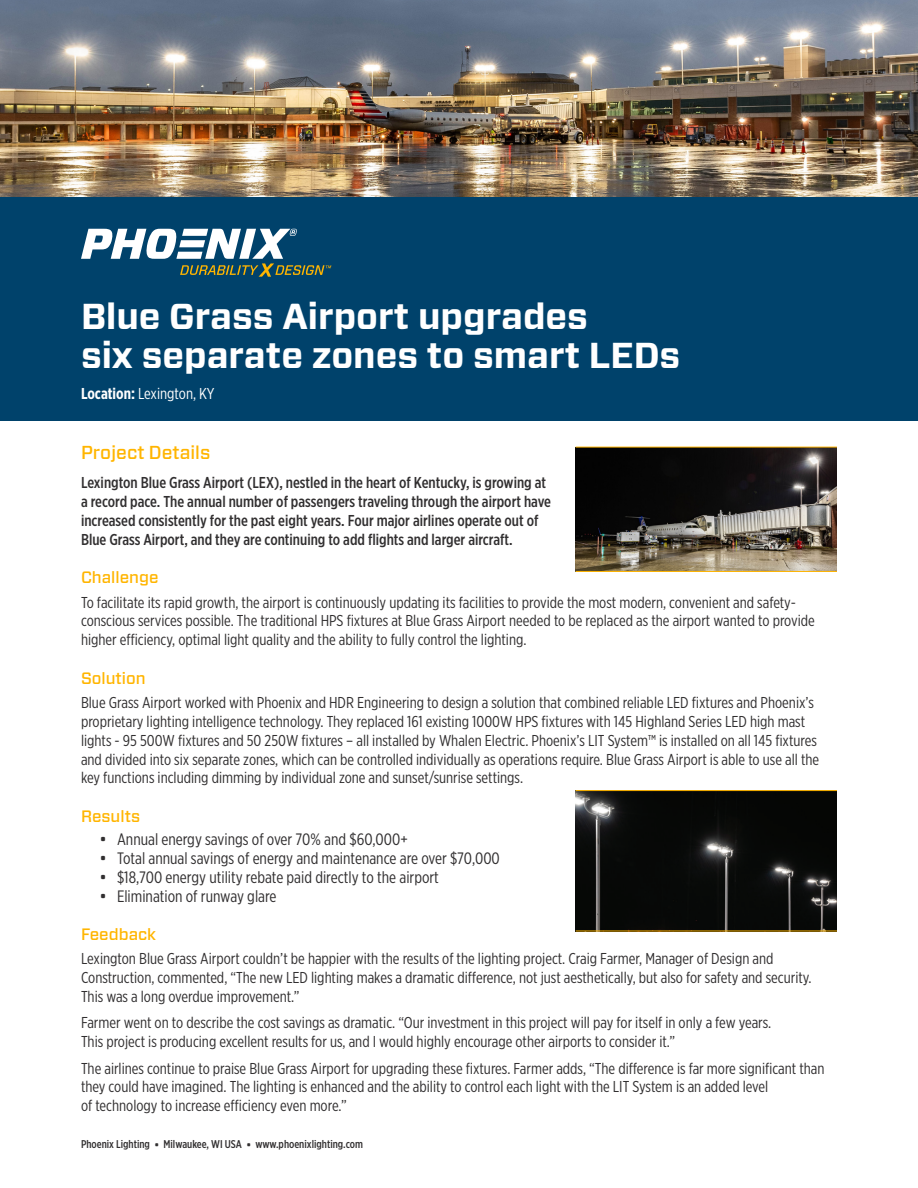
<style>
.page{position:relative;width:918px;height:1188px;background:#fff}
.page>*{position:absolute;margin:0;border:0;box-sizing:border-box;transform-origin:0 0}
.Product_Header{font:700 36px/39px "Forza";color:#fff}
.Scenario_Header{font:500 18.75px "Forza";color:#ffb500}
.t1{font:16.5px "Gotham X Narrow";color:#312f30}
.Subheader{font:500 16.5px "Forza";color:#ffb500}
.Body_Copy{font:15.75px/18.9px "Gotham X Narrow";color:#312f30}
.Body_Copy-2{font:500 15.75px/18.9px "Gotham X Narrow";color:#312f30}
.Body_Copy-3{font:15.75px "Gotham X Narrow";color:#fff}
.Footer_-_Right_Side{font:500 11.25px "Gotham X Narrow";color:#312f30}
.s1{font-weight:700}
.s2{font-family:"Forza"}
.s3{font-family:"Forza";font-weight:700;font-size:9px}
</style>
<div class="page">
<img style="left:0;top:0;width:918px;height:198px">
<div style="left:0;top:198px;width:918px;height:223px;background:#00426b"></div>
<svg style="left:81px;top:229px;width:250px;height:48px"></svg>
<img style="left:576px;top:448px;width:261px;height:123px">
<hr style="left:576px;top:447px;width:261px;height:1px;background:#ffb500">
<hr style="left:576px;top:571px;width:261px;height:1px;background:#ffb500">
<img style="left:576px;top:791px;width:261px;height:140px">
<hr style="left:576px;top:790px;width:261px;height:1px;background:#ffb500">
<hr style="left:576px;top:931px;width:261px;height:1px;background:#ffb500">
<p class="Product_Header" style="left:81px;top:297px;width:601px">Blue Grass Airport upgrades<br>six separate zones to smart LEDs</p>
<p class="Body_Copy-3" style="left:81px;top:384px;width:135px"><span class="s1">Location:</span> Lexington, KY</p>
<p class="Scenario_Header" style="left:81px;top:440px;width:131px">Project Details</p>
<p class="Body_Copy-2" style="left:81px;top:473px;width:472px">Lexington Blue Grass Airport (LEX), nestled in the heart of Kentucky, is growing at a record pace. The annual number of passengers traveling through the airport have increased consistently for the past eight years. Four major airlines operate out of Blue Grass Airport, and they are continuing to add flights and larger aircraft.</p>
<p class="Subheader" style="left:81px;top:567px;width:79px">Challenge</p>
<p class="Body_Copy" style="left:81px;top:592px;width:735px">To facilitate its rapid growth, the airport is continuously updating its facilities to provide the most modern, convenient and safety&shy;conscious services possible. The traditional HPS fixtures at Blue Grass Airport needed to be replaced as the airport wanted to provide higher efficiency, optimal light quality and the ability to fully control the lighting.</p>
<p class="Subheader" style="left:81px;top:667px;width:66px">Solution</p>
<p class="Body_Copy" style="left:81px;top:693px;width:740px">Blue Grass Airport worked with Phoenix and HDR Engineering to design a solution that combined reliable LED fixtures and Phoenix’s proprietary lighting intelligence technology. They replaced 161 existing 1000W HPS fixtures with 145 Highland Series LED high mast lights - 95 500W fixtures and 50 250W fixtures – all installed by Whalen Electric. Phoenix’s LIT System™ is installed on all 145 fixtures and divided into six separate zones, which can be controlled individually as operations require. Blue Grass Airport is able to use all the key functions including dimming by individual zone and sunset/sunrise settings.</p>
<p class="Subheader" style="left:81px;top:805px;width:61px">Results</p>
<p class="t1" style="left:99px;top:829px;width:310px"><span class="s2">•</span> Annual energy savings of over 70% and $60,000+</p>
<p class="t1" style="left:99px;top:848px;width:402px"><span class="s2">•</span> Total annual savings of energy and maintenance are over $70,000</p>
<p class="t1" style="left:99px;top:868px;width:341px"><span class="s2">•</span> $18,700 energy utility rebate paid directly to the airport</p>
<p class="t1" style="left:99px;top:887px;width:179px"><span class="s2">•</span> Elimination of runway glare</p>
<p class="Subheader" style="left:81px;top:923px;width:77px">Feedback</p>
<p class="Body_Copy" style="left:81px;top:949px;width:732px">Lexington Blue Grass Airport couldn’t be happier with the results of the lighting project. Craig Farmer, Manager of Design and<br>Construction, commented, “The new LED lighting makes a dramatic difference, not just aesthetically, but also for safety and security.<br>This was a long overdue improvement.”</p>
<p class="Body_Copy" style="left:81px;top:1013px;width:692px">Farmer went on to describe the cost savings as dramatic. “Our investment in this project will pay for itself in only a few years.<br>This project is producing excellent results for us, and I would highly encourage other airports to consider it.”</p>
<p class="Body_Copy" style="left:81px;top:1058px;width:745px">The airlines continue to praise Blue Grass Airport for upgrading these fixtures. Farmer adds, “The difference is far more significant than they could have imagined. The lighting is enhanced and the ability to control each light with the LIT System is an added level<br>of technology to increase efficiency even more.”</p>
<p class="Footer_-_Right_Side" style="left:81px;top:1137px;width:283px">Phoenix Lighting <span class="s3">•</span> Milwaukee, WI USA <span class="s3">•</span> www.phoenixlighting.com</p>
</div>
